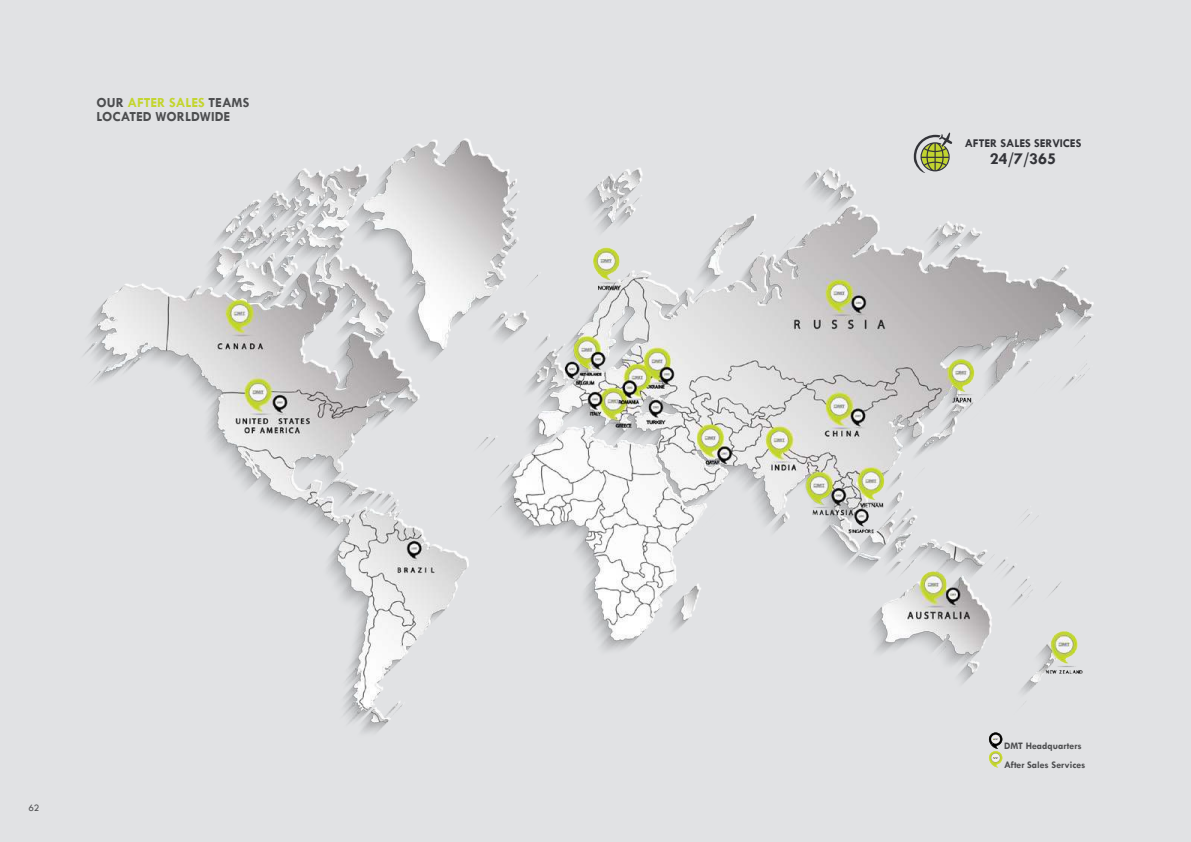
<style>
.page{position:relative;width:1191px;height:842px;background:#e1e2e4}
.page>*{position:absolute;margin:0;border:0;box-sizing:border-box;transform-origin:0 0}
.t1{font:700 16.9px "Tw Cen";color:#333439}
.t2{font:700 14px/14px "Tw Cen";color:#4c4d4f}
.t3{font:700 12px "Tw Cen";color:#333439}
.t4{font:700 10px/18.4px "Tw Cen";color:#4c4d4f}
.t5{font:10px "Tw Cen";color:#4c4d4f}
.s1{color:#c3d52d}
</style>
<div class="page">
<img style="left:84px;top:138px;width:1010px;height:600px">
<svg style="left:913px;top:132px;width:39px;height:41px"></svg>
<svg style="left:989px;top:732px;width:13px;height:35px"></svg>
<p class="t2" style="left:96px;top:96px;width:154px">OUR <span class="s1">AFTER SALES</span> TEAMS<br>LOCATED WORLDWIDE</p>
<p class="t5" style="left:28px;top:803px;width:13px">62</p>
<p class="t3" style="left:964px;top:138px;width:118px">AFTER SALES SERVICES</p>
<p class="t1" style="left:990px;top:152px;width:68px">24/7/365</p>
<p class="t4" style="left:1004px;top:737px;width:83px">DMT Headquarters<br>After Sales Services</p>
</div>
